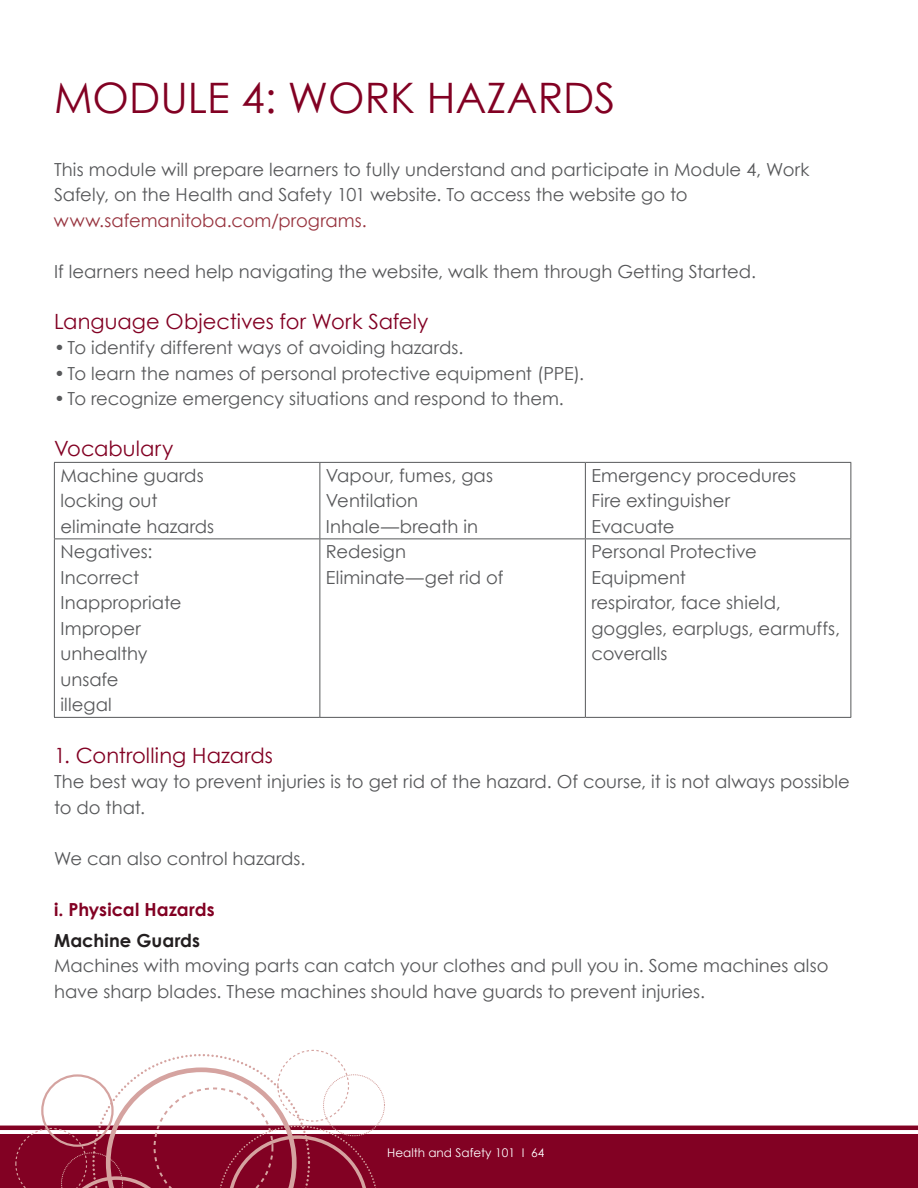
<style>
.page{position:relative;width:918px;height:1188px;background:#fff}
.page>*{position:absolute;margin:0;border:0;box-sizing:border-box;transform-origin:0 0}
.t1{font:42px "Century Gothic";color:#820123}
.t2{font:21px "Century Gothic";letter-spacing:.005em;color:#820123}
.t3{font:18px/25.5px "Century Gothic";color:#57585a}
.t4{font:18px "Century Gothic";letter-spacing:-.02em;color:#57585a}
.t5{font:18px "Century Gothic";letter-spacing:.005em;color:#98343f}
.t6{font:700 18px "Century Gothic";letter-spacing:.005em;color:#820123}
.t7{font:700 18px "Century Gothic";letter-spacing:.005em;color:#231f20}
.t8{font:12px "Century Gothic";color:#fff}
</style>
<div class="page">
<hr style="left:0;top:1126px;width:918px;height:4px;background:#820123">
<div style="left:0;top:1134px;width:918px;height:54px;background:#820123"></div>
<svg style="left:15px;top:1054px;width:363px;height:134px"></svg>
<hr style="left:54px;top:462px;width:266px;height:1px;background:#57585a">
<hr style="left:54px;top:463px;width:1px;height:75px;background:#57585a">
<hr style="left:320px;top:462px;width:265px;height:1px;background:#57585a">
<hr style="left:585px;top:462px;width:266px;height:1px;background:#57585a">
<hr style="left:850px;top:463px;width:1px;height:75px;background:#57585a">
<hr style="left:54px;top:538px;width:266px;height:1px;background:#57585a">
<hr style="left:54px;top:539px;width:1px;height:178px;background:#57585a">
<hr style="left:320px;top:538px;width:265px;height:1px;background:#57585a">
<hr style="left:585px;top:538px;width:266px;height:1px;background:#57585a">
<hr style="left:850px;top:539px;width:1px;height:178px;background:#57585a">
<hr style="left:54px;top:717px;width:266px;height:1px;background:#57585a">
<hr style="left:320px;top:717px;width:265px;height:1px;background:#57585a">
<hr style="left:585px;top:717px;width:266px;height:1px;background:#57585a">
<hr style="left:320px;top:463px;width:1px;height:75px;background:#57585a">
<hr style="left:585px;top:463px;width:1px;height:75px;background:#57585a">
<hr style="left:320px;top:539px;width:1px;height:178px;background:#57585a">
<hr style="left:585px;top:539px;width:1px;height:178px;background:#57585a">
<h1 class="t1" style="left:54px;top:72px;width:563px">Module 4: Work hazards</h1>
<p class="t3" style="left:54px;top:156px;width:757px">This module will prepare learners to fully understand and participate in Module 4, Work<br>Safely, on the H ealth and Safety 101 website. To access the website go to</p>
<p class="t5" style="left:54px;top:209px;width:311px">www.safemanitoba.com/programs.</p>
<p class="t3" style="left:54px;top:258px;width:701px">If learners need help navigating the website, walk them through Getting Started.</p>
<p class="t2" style="left:54px;top:308px;width:376px">Language Objectives for Work Safely</p>
<p class="t4" style="left:54px;top:337px;width:408px">•To identify different ways of avoiding hazards.</p>
<p class="t3" style="left:54px;top:360px;width:529px">•To learn the names of personal protective equipment (PPE).</p>
<p class="t3" style="left:54px;top:386px;width:509px">•To recognize emergency situations and respond to them.</p>
<p class="t2" style="left:54px;top:436px;width:121px">Vocabulary</p>
<p class="t3" style="left:60px;top:462px;width:155px">Machine guards locking out eliminate hazards</p>
<p class="t3" style="left:326px;top:462px;width:169px">Vapour, fumes, gas<br>Ventilation<br>I nhale—breath in</p>
<p class="t3" style="left:591px;top:462px;width:206px">Emergency procedures<br>Fire extinguisher<br>Evacuate</p>
<p class="t3" style="left:60px;top:539px;width:123px">N egatives:<br>I ncorrect<br>I nappropriate<br>I mproper unhealthy unsafe<br>illegal</p>
<p class="t3" style="left:326px;top:539px;width:179px">Redesign<br>Eliminate—get rid of</p>
<p class="t3" style="left:591px;top:539px;width:250px">Personal Protective<br>Equipment<br>respirator, face shield, goggles, earplugs, earmuffs, coveralls</p>
<p class="t2" style="left:54px;top:742px;width:221px">1. Controlling Hazards</p>
<p class="t3" style="left:54px;top:769px;width:798px">The best way to prevent injuries is to get rid of the hazard. Of course, it is not always possible to do that.</p>
<p class="t3" style="left:54px;top:845px;width:250px">We can also control hazards.</p>
<p class="t6" style="left:54px;top:898px;width:162px">i. Physical Hazards</p>
<p class="t7" style="left:54px;top:929px;width:148px">Machine Guards</p>
<p class="t3" style="left:54px;top:953px;width:776px">Machines with moving parts can catch your clothes and pull you in. Some machines also have sharp blades. These machines should have guards to prevent injuries.</p>
<p class="t8" style="left:387px;top:1145px;width:159px">Health and Safety 101 I 64</p>
</div>
